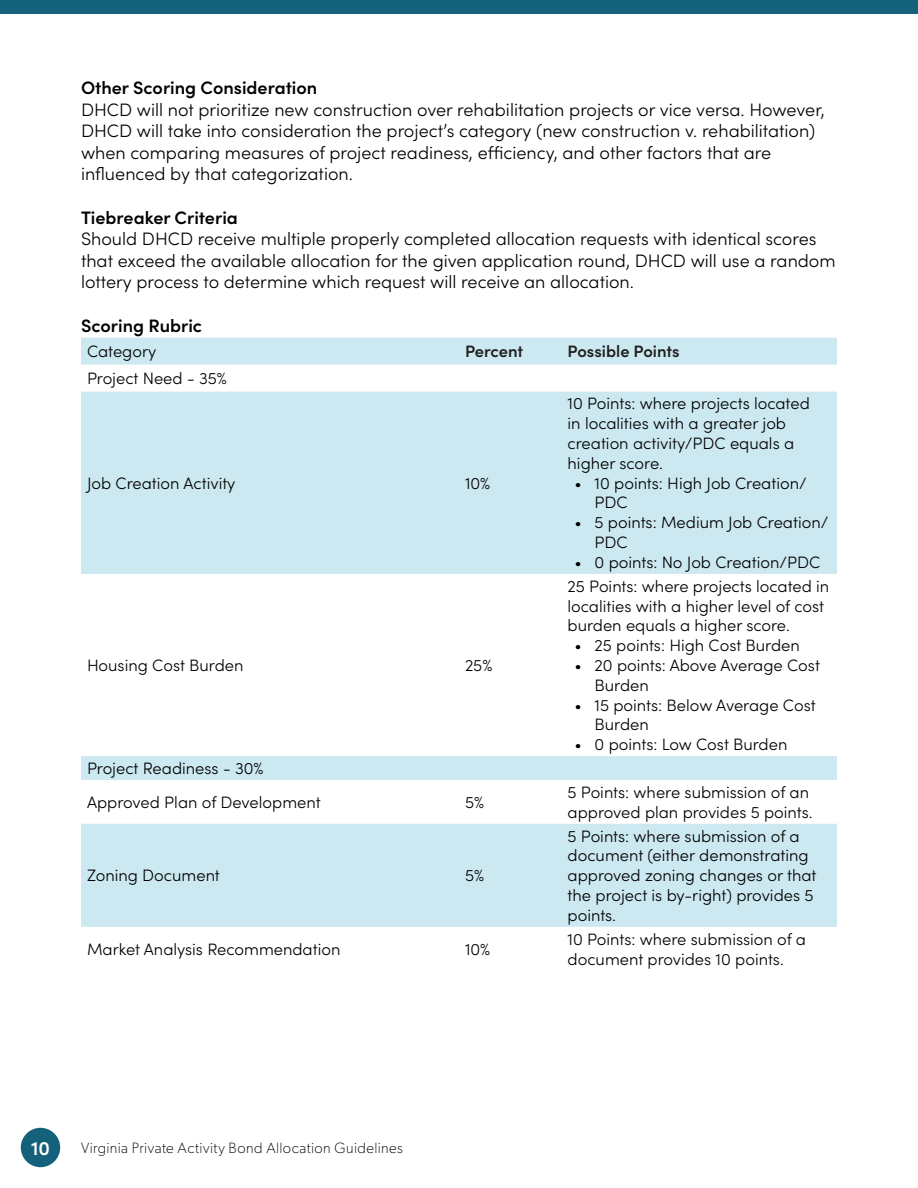
<style>
.page{position:relative;width:918px;height:1188px;background:#fff}
.page>*{position:absolute;margin:0;border:0;box-sizing:border-box;transform-origin:0 0}
.t1{font:600 19.5px "Sofia Pro";color:#fff}
.Body_Text{font:300 18px/21.6px "Sofia Pro";color:#000}
.Subsection_Header{font:600 18px "Sofia Pro";color:#000}
._11pt_Text{font:300 16.5px/19.8px "Sofia Pro";color:#000}
._11pt_Text-2{font:600 16.5px "Sofia Pro";color:#1f1f1f}
.t2{font:100 15px "Gibson";letter-spacing:.025em;color:#000}
</style>
<div class="page">
<div style="left:0;top:0;width:918px;height:14px;background:#14617b"></div>
<div style="left:21px;top:1128px;width:39px;height:39px;background:#14617b;border-radius:50%"></div>
<svg style="left:81px;top:338px;width:756px;height:589px;fill:#cce8f0"></svg>
<p class="Subsection_Header" style="left:81px;top:74px;width:238px">Other Scoring Consideration</p>
<p class="Body_Text" style="left:81px;top:97px;width:745px">DHCD will not prioritize new construction over rehabilitation projects or vice versa. However, DHCD will take into consideration the project’s category (new construction v. rehabilitation) when comparing measures of project readiness, efficiency, and other factors that are influenced by that categorization.</p>
<p class="Subsection_Header" style="left:81px;top:204px;width:158px">Tiebreaker Criteria</p>
<p class="Body_Text" style="left:81px;top:227px;width:756px">Should DHCD receive multiple properly completed allocation requests with identical scores that exceed the available allocation for the given application round, DHCD will use a random lottery process to determine which request will receive an allocation.</p>
<p class="Subsection_Header" style="left:81px;top:312px;width:123px">Scoring Rubric</p>
<p class="_11pt_Text" style="left:87px;top:340px;width:71px">Category</p>
<p class="_11pt_Text-2" style="left:465px;top:339px;width:60px">Percent</p>
<p class="_11pt_Text-2" style="left:568px;top:339px;width:114px">Possible Points</p>
<p class="_11pt_Text" style="left:87px;top:367px;width:141px">Project Need - 35%</p>
<p class="_11pt_Text" style="left:87px;top:472px;width:150px">Job Creation Activity</p>
<p class="_11pt_Text" style="left:465px;top:472px;width:27px">10%</p>
<p class="_11pt_Text" style="left:87px;top:654px;width:158px">Housing Cost Burden</p>
<p class="_11pt_Text" style="left:465px;top:654px;width:29px">25%</p>
<p class="_11pt_Text" style="left:568px;top:393px;width:244px">10 Points: where projects located in localities with a greater job creation activity/PDC equals a higher score.</p>
<p class="_11pt_Text" style="left:595px;top:472px;width:214px;text-indent:-20px">• 10 points: High Job Creation/<br>PDC</p>
<p class="_11pt_Text" style="left:595px;top:512px;width:235px;text-indent:-20px">• 5 points: Medium Job Creation/<br>PDC</p>
<p class="_11pt_Text" style="left:574px;top:551px;width:247px">• 0 points: No Job Creation/PDC</p>
<p class="_11pt_Text" style="left:568px;top:575px;width:263px">25 Points: where projects located in localities with a higher level of cost burden equals a higher score.</p>
<p class="_11pt_Text" style="left:574px;top:635px;width:227px">• 25 points: High Cost Burden</p>
<p class="_11pt_Text" style="left:595px;top:654px;width:227px;text-indent:-20px">• 20 points: Above Average Cost<br>Burden</p>
<p class="_11pt_Text" style="left:595px;top:694px;width:223px;text-indent:-20px">• 15 points: Below Average Cost<br>Burden</p>
<p class="_11pt_Text" style="left:574px;top:734px;width:215px">• 0 points: Low Cost Burden</p>
<p class="_11pt_Text" style="left:87px;top:757px;width:178px">Project Readiness - 30%</p>
<p class="_11pt_Text" style="left:87px;top:791px;width:235px">Approved Plan of Development</p>
<p class="_11pt_Text" style="left:465px;top:791px;width:21px">5%</p>
<p class="_11pt_Text" style="left:568px;top:781px;width:247px">5 Points: where submission of an approved plan provides 5 points.</p>
<p class="_11pt_Text" style="left:87px;top:865px;width:134px">Zoning Document</p>
<p class="_11pt_Text" style="left:465px;top:865px;width:21px">5%</p>
<p class="_11pt_Text" style="left:568px;top:825px;width:250px">5 Points: where submission of a document (either demonstrating approved zoning changes or that the project is by-right) provides 5 points.</p>
<p class="_11pt_Text" style="left:87px;top:938px;width:255px">Market Analysis Recommendation</p>
<p class="_11pt_Text" style="left:465px;top:938px;width:27px">10%</p>
<p class="_11pt_Text" style="left:568px;top:928px;width:240px">10 Points: where submission of a document provides 10 points.</p>
<p class="t1" style="left:31px;top:1133px;width:20px">10</p>
<p class="t2" style="left:81px;top:1139px;width:323px">Virginia Private Activity Bond Allocation Guidelines</p>
</div>
